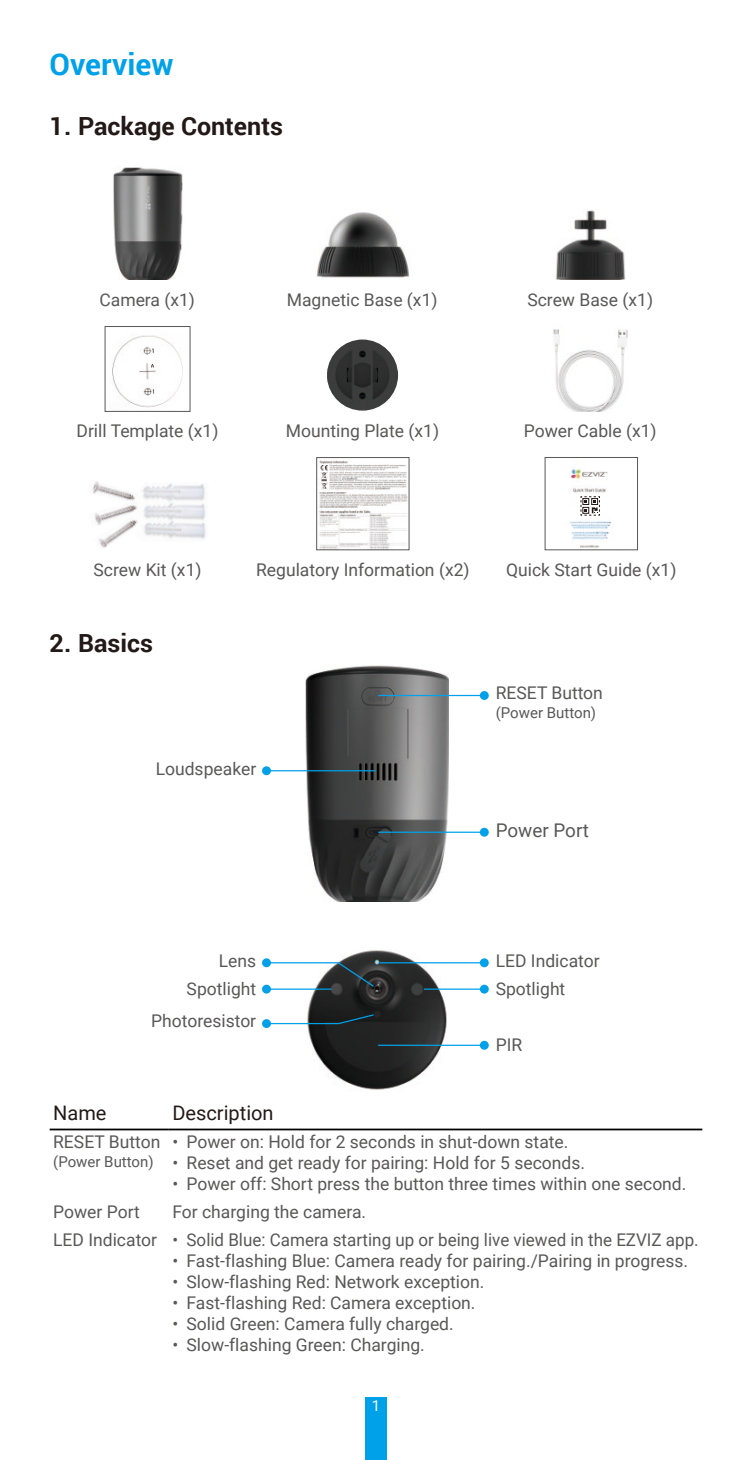
<style>
.page{position:relative;width:752px;height:1460px;background:#fff}
.page>*{position:absolute;margin:0;border:0;box-sizing:border-box;transform-origin:0 0}
.t1{font:700 30px "Roboto";color:#00a1e9}
.t2{font:700 25px "Roboto";color:#231916}
.t3{font:20px "Roboto";color:#231916}
.t4{font:18.75px "Roboto";color:#595857}
.t5{font:17.5px/28.5px "Roboto";color:#595857}
.t6{font:15px "Roboto";color:#595857}
.t7{font:15px "Roboto";color:#fff}
</style>
<div class="page">
<div style="left:365px;top:1398px;width:21px;height:62px;background:#00a1e9"></div>
<img style="left:113px;top:167px;width:70px;height:113px">
<img style="left:316px;top:212px;width:94px;height:66px">
<img style="left:556px;top:210px;width:69px;height:70px">
<img style="left:112px;top:335px;width:71px;height:73px">
<img style="left:327px;top:340px;width:71px;height:71px;border-radius:35px">
<img style="left:553px;top:329px;width:75px;height:82px">
<img style="left:142px;top:483px;width:64px;height:56px">
<img style="left:99px;top:527px;width:35px;height:21px">
<img style="left:92px;top:481px;width:44px;height:20px">
<img style="left:94px;top:505px;width:44px;height:22px">
<img style="left:319px;top:460px;width:88px;height:88px">
<div style="left:316px;top:457px;width:93px;height:93px;border:1px solid #595857"></div>
<img style="left:570px;top:468px;width:41px;height:80px">
<div style="left:544px;top:457px;width:93px;height:93px;border:1px solid #595858"></div>
<div style="left:575px;top:495px;width:7px;height:8px;background:#fff"></div>
<svg style="left:580px;top:496px;width:19px;height:20px"></svg>
<img style="left:305px;top:665px;width:143px;height:237px">
<hr style="left:378px;top:695px;width:107px;height:1px;background:#00a1e9">
<div style="left:479px;top:691px;width:9px;height:9px;background:#00a1e9;border-radius:50%"></div>
<hr style="left:268px;top:770px;width:107px;height:1px;background:#00a1e9">
<div style="left:262px;top:766px;width:9px;height:9px;background:#00a1e9;border-radius:50%"></div>
<hr style="left:378px;top:832px;width:107px;height:1px;background:#00a1e9">
<div style="left:479px;top:828px;width:9px;height:9px;background:#00a1e9;border-radius:50%"></div>
<img style="left:307px;top:950px;width:141px;height:140px">
<div style="left:479px;top:958px;width:9px;height:9px;background:#00a1e9;border-radius:50%"></div>
<hr style="left:423px;top:988px;width:62px;height:2px;background:#00a1e9">
<div style="left:479px;top:985px;width:9px;height:9px;background:#00a1e9;border-radius:50%"></div>
<hr style="left:378px;top:1045px;width:107px;height:1px;background:#00a1e9">
<div style="left:479px;top:1041px;width:9px;height:9px;background:#00a1e9;border-radius:50%"></div>
<svg style="left:267px;top:961px;width:108px;height:27px"></svg>
<div style="left:262px;top:958px;width:9px;height:9px;background:#00a1e9;border-radius:50%"></div>
<svg style="left:271px;top:1013px;width:104px;height:12px"></svg>
<div style="left:262px;top:1019px;width:9px;height:9px;background:#00a1e9;border-radius:50%"></div>
<hr style="left:268px;top:988px;width:63px;height:2px;background:#00a1e9">
<div style="left:262px;top:985px;width:9px;height:9px;background:#00a1e9;border-radius:50%"></div>
<hr style="left:379px;top:962px;width:106px;height:1px;background:#00a1e9">
<hr style="left:50px;top:1128px;width:119px;height:2px;background:#000">
<hr style="left:169px;top:1128px;width:533px;height:2px;background:#000">
<h1 class="t1" style="left:50px;top:43px;width:125px">Overview</h1>
<h2 class="t2" style="left:50px;top:108px;width:235px">1. Package Contents</h2>
<p class="t5" style="left:99px;top:284px;width:97px">Camera (x1)</p>
<p class="t5" style="left:286px;top:284px;width:152px">Magnetic Base (x1)</p>
<p class="t5" style="left:527px;top:284px;width:127px">Screw Base (x1)</p>
<p class="t5" style="left:77px;top:416px;width:143px">Drill Template (x1)</p>
<p class="t5" style="left:286px;top:416px;width:155px">Mounting Plate (x1)</p>
<p class="t5" style="left:523px;top:416px;width:134px">Power Cable (x1)</p>
<p class="t5" style="left:93px;top:554px;width:109px">Screw Kit (x1)</p>
<p class="t5" style="left:256px;top:554px;width:215px">Regulatory Information (x2)</p>
<p class="t5" style="left:506px;top:554px;width:172px">Quick Start Guide (x1)</p>
<h2 class="t2" style="left:50px;top:626px;width:105px">2. Basics</h2>
<p class="t5" style="left:156px;top:753px;width:102px">Loudspeaker</p>
<p class="t5" style="left:219px;top:945px;width:39px">Lens</p>
<p class="t5" style="left:186px;top:974px;width:71px">Spotlight</p>
<p class="t5" style="left:151px;top:1006px;width:106px">Photoresistor</p>
<p class="t5" style="left:495px;top:678px;width:109px">RESET Button</p>
<p class="t6" style="left:495px;top:702px;width:102px">(Power Button)</p>
<p class="t4" style="left:495px;top:817px;width:95px">Power Port</p>
<p class="t5" style="left:495px;top:945px;width:105px">LED Indicator<br>Spotlight</p>
<p class="t5" style="left:495px;top:1030px;width:28px">PIR</p>
<p class="t3" style="left:53px;top:1098px;width:55px">Name</p>
<p class="t3" style="left:172px;top:1098px;width:103px">Description</p>
<p class="t5" style="left:53px;top:1127px;width:109px">RESET Button</p>
<p class="t6" style="left:53px;top:1151px;width:102px">(Power Button)</p>
<p class="t5" style="left:172px;top:1127px;width:397px">• Power on: Hold for 2 seconds in shut-down state.</p>
<p class="t5" style="left:172px;top:1148px;width:414px">• Reset and get ready for pairing: Hold for 5 seconds.</p>
<p class="t5" style="left:172px;top:1169px;width:515px">• Power off: Short press the button three times within one second.</p>
<p class="t5" style="left:53px;top:1197px;width:646px;text-indent:119px">For charging the camera.<br>LED Indicator • Solid Blue: Camera starting up or being live viewed in the EZVIZ app.</p>
<p class="t5" style="left:172px;top:1246px;width:517px">• Fast-flashing Blue: Camera ready for pairing./Pairing in progress.</p>
<p class="t5" style="left:172px;top:1267px;width:313px">• Slow-flashing Red: Network exception.</p>
<p class="t5" style="left:172px;top:1288px;width:304px">• Fast-flashing Red: Camera exception.</p>
<p class="t5" style="left:172px;top:1309px;width:283px">• Solid Green: Camera fully charged.</p>
<p class="t5" style="left:172px;top:1330px;width:254px">• Slow-flashing Green: Charging.</p>
<p class="t5" style="left:53px;top:1197px;width:88px">Power Port</p>
<p class="t7" style="left:371px;top:1395px;width:10px">1</p>
</div>
